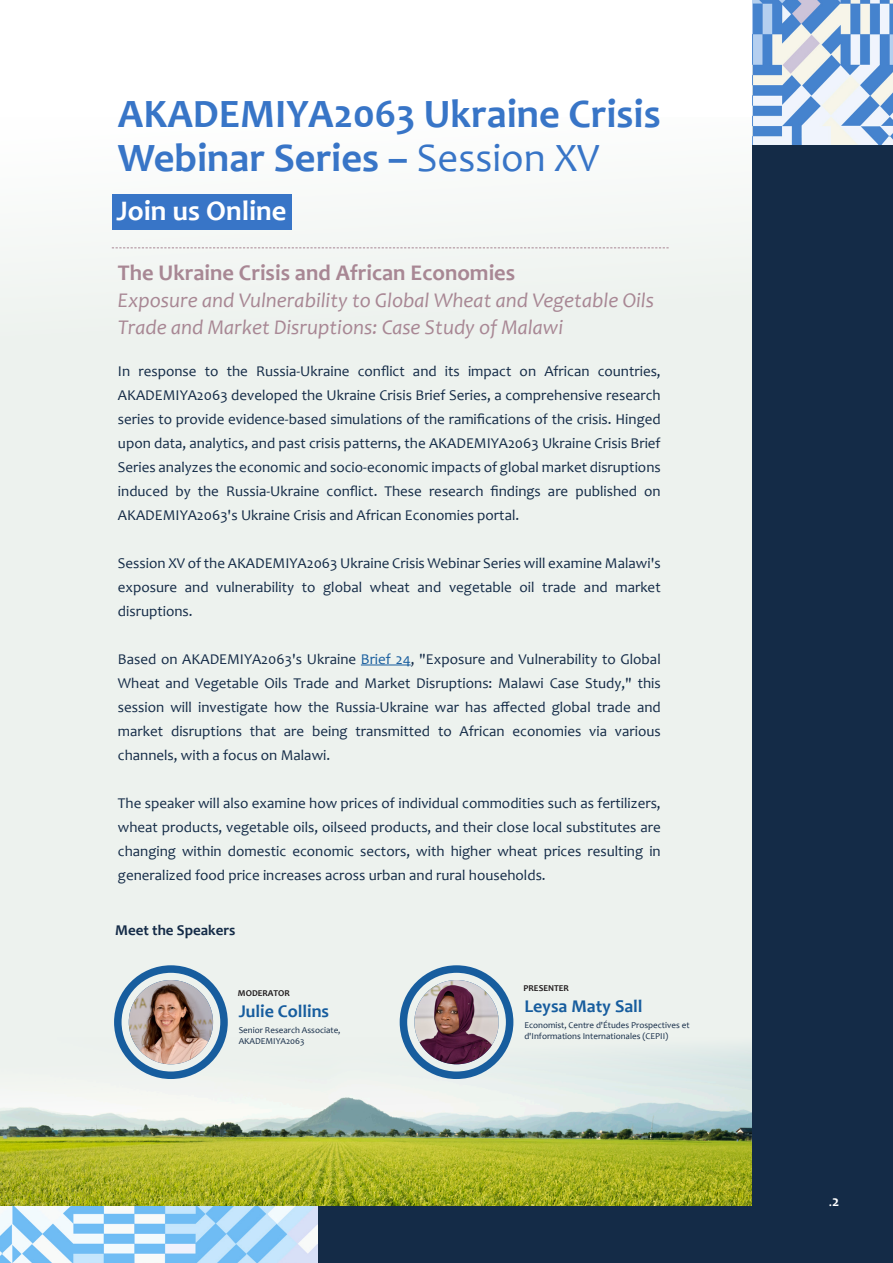
<style>
.page{position:relative;width:893px;height:1263px;background:#fff}
.page>*{position:absolute;margin:0;border:0;box-sizing:border-box;transform-origin:0 0}
.t1{font:700 40.5px/43.8px "Candara";color:#3875c7}
.t2{font:700 28.5px "Candara";color:#fff}
.t3{font:700 22.5px "Candara";color:#a88794}
.t4{font:italic 21px/27px "Candara";color:#a88794}
.t5{font:700 18px "Candara";color:#175d9e}
.t6{font:15px/24px "Candara";color:#142b47;text-align:justify}
.t7{font:700 15px "Candara";color:#142b47}
.calibri_regular_body{font:15px "Myriad Pro";color:#fff}
.t8{font:9px/10.8px "Candara";color:#142b47}
.t9{font:700 9px "Candara";color:#231f20}
.s1{font-weight:400}
.s2{color:#175d9e}
.s3{font-family:"Candara";font-weight:700}
</style>
<div class="page">
<div style="left:0;top:117px;width:893px;height:1146px;background:#edf2ee"></div>
<img style="left:0;top:1037px;width:752px;height:170px">
<div style="left:752px;top:0;width:141px;height:1263px;background:#142b47"></div>
<img style="left:752px;top:0;width:141px;height:144px">
<div style="left:0;top:1207px;width:788px;height:56px;background:#142b47"></div>
<img style="left:0;top:1206px;width:317px;height:57px">
<hr style="left:361px;top:665px;width:50px;height:1px;background:#175d9e">
<svg style="left:112px;top:247px;width:557px;height:1px"></svg>
<div style="left:112px;top:194px;width:179px;height:36px;background:#3875c7"></div>
<div style="left:114px;top:965px;width:114px;height:114px;border:8px solid #175d9e;border-radius:50%"></div>
<div style="left:400px;top:965px;width:113px;height:114px;border:8px solid #175d9e;border-radius:50%"></div>
<img style="left:129px;top:980px;width:84px;height:84px;border-radius:42px">
<img style="left:414px;top:980px;width:85px;height:84px;border-radius:42px">
<p class="t1" style="left:118px;top:91px;width:544px">AKADEMIYA2063 Ukraine Crisis<br>Webinar Series – <span class="s1">Session XV</span></p>
<p class="t2" style="left:116px;top:193px;width:172px">Join us Online</p>
<p class="t3" style="left:118px;top:259px;width:399px">The Ukraine Crisis and African Economies</p>
<p class="t4" style="left:118px;top:287px;width:537px">Exposure and Vulnerability to Global Wheat and Vegetable Oils<br>Trade and Market Disruptions: Case Study of Malawi</p>
<p class="t6" style="left:118px;top:359px;width:544px">In response to the Russia-Ukraine conflict and its impact on African countries, AKADEMIYA2063 developed the Ukraine Crisis Brief Series, a comprehensive research series to provide evidence-based simulations of the ramifications of the crisis. Hinged upon data, analytics, and past crisis patterns, the AKADEMIYA2063 Ukraine Crisis Brief Series analyzes the economic and socio-economic impacts of global market disruptions induced by the Russia-Ukraine conflict. These research findings are published on AKADEMIYA2063's Ukraine Crisis and African Economies portal.</p>
<p class="t6" style="left:118px;top:551px;width:544px">Session XV of the AKADEMIYA2063 Ukraine Crisis Webinar Series will examine Malawi's exposure and vulnerability to global wheat and vegetable oil trade and market disruptions.</p>
<p class="t6" style="left:118px;top:647px;width:544px">Based on AKADEMIYA2063's Ukraine <span class="s2">Brief 24</span>, "Exposure and Vulnerability to Global Wheat and Vegetable Oils Trade and Market Disruptions: Malawi Case Study," this session will investigate how the Russia-Ukraine war has affected global trade and market disruptions that are being transmitted to African economies via various channels, with a focus on Malawi.</p>
<p class="t6" style="left:118px;top:791px;width:544px">The speaker will also examine how prices of individual commodities such as fertilizers, wheat products, vegetable oils, oilseed products, and their close local substitutes are changing within domestic economic sectors, with higher wheat prices resulting in generalized food price increases across urban and rural households.</p>
<p class="t7" style="left:115px;top:920px;width:122px">Meet the Speakers</p>
<p class="t9" style="left:238px;top:987px;width:53px">MODERATOR</p>
<p class="t5" style="left:239px;top:1000px;width:92px">Julie Collins</p>
<p class="t8" style="left:239px;top:1025px;width:103px">Senior Research Associate,</p>
<p class="t8" style="left:239px;top:1036px;width:67px">AKADEMIYA2063</p>
<p class="t9" style="left:524px;top:982px;width:47px">PRESENTER</p>
<p class="t5" style="left:524px;top:995px;width:120px">Leysa Maty Sall</p>
<p class="t8" style="left:524px;top:1020px;width:167px">Economist, Centre d'Études Prospectives et d'Informations Internationales (CEPII)</p>
<p class="calibri_regular_body" style="left:829px;top:1191px;width:12px">.<span class="s3">2</span></p>
</div>
